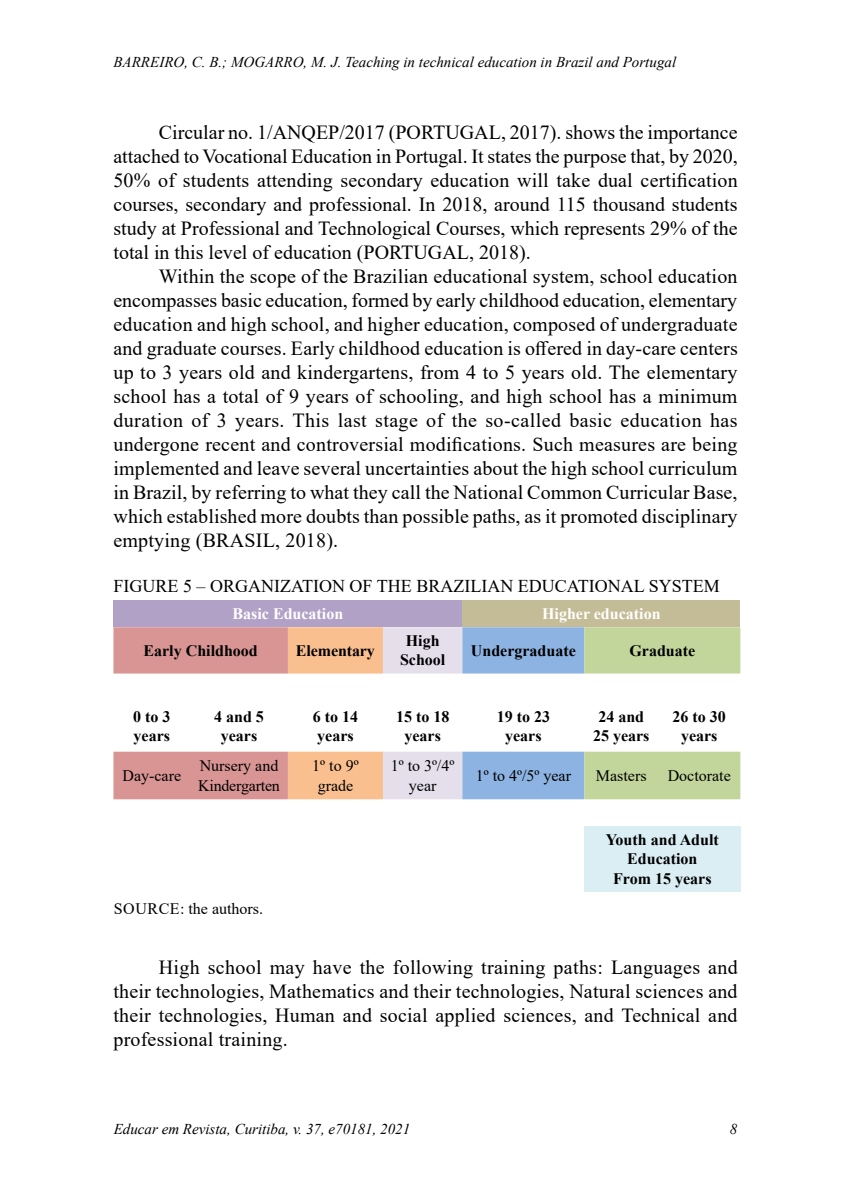
<style>
.page{position:relative;width:851px;height:1191px;background:#fff}
.page>*{position:absolute;margin:0;border:0;box-sizing:border-box;transform-origin:0 0}
.t1{font:20px/24px "Times New Roman";letter-spacing:.005em;color:#000;text-align:justify}
.t2{font:18px "Times New Roman";color:#000}
.t3{font:700 16px/19.2px "Times New Roman";color:#000;text-align:center}
.t4{font:16px/19.2px "Times New Roman";color:#000;text-align:center}
.t5{font:700 16px "Times New Roman";color:#fff}
.t6{font:italic 15px "Times New Roman";color:#000}
</style>
<div class="page">
<div style="left:113px;top:600px;width:349px;height:27px;background:#b2a1c7"></div>
<div style="left:462px;top:600px;width:278px;height:27px;background:#c4bc96"></div>
<svg style="left:113px;top:627px;width:627px;height:172px"></svg>
<div style="left:584px;top:826px;width:156px;height:65px;background:#daeef3"></div>
<p class="t6" style="left:113px;top:52px;width:564px">BARREIRO, C. B.; MOGARRO, M. J. Teaching in technical education in Brazil and Portugal</p>
<p class="t1" style="left:113px;top:119px;width:625px;text-indent:45px">Circular no. 1/ANQEP/2017 (PORTUGAL, 2017). shows the importance attached to Vocational Education in Portugal. It states the purpose that, by 2020, 50% of students attending secondary education will take dual certification courses, secondary and professional. In 2018, around 115 thousand students study at Professional and Technological Courses, which represents 29% of the total in this level of education (PORTUGAL, 2018).</p>
<p class="t1" style="left:113px;top:263px;width:625px;text-indent:45px">Within the scope of the Brazilian educational system, school education encompasses basic education, formed by early childhood education, elementary education and high school, and higher education, composed of undergraduate and graduate courses. Early childhood education is offered in day-care centers up to 3 years old and kindergartens, from 4 to 5 years old. The elementary school has a total of 9 years of schooling, and high school has a minimum duration of 3 years. This last stage of the so-called basic education has undergone recent and controversial modifications. Such measures are being implemented and leave several uncertainties about the high school curriculum in Brazil, by referring to what they call the National Common Curricular Base, which established more doubts than possible paths, as it promoted disciplinary emptying (BRASIL, 2018).</p>
<p class="t2" style="left:113px;top:573px;width:607px">FIGURE 5 – ORGANIZATION OF THE BRAZILIAN EDUCATIONAL SYSTEM</p>
<p class="t5" style="left:232px;top:602px;width:112px">Basic Education</p>
<p class="t5" style="left:542px;top:602px;width:120px">Higher education</p>
<p class="t3" style="left:143px;top:640px;width:116px">Early Childhood</p>
<p class="t3" style="left:296px;top:640px;width:80px">Elementary</p>
<p class="t3" style="left:400px;top:631px;width:47px">High<br>School</p>
<p class="t3" style="left:471px;top:640px;width:106px">Undergraduate</p>
<p class="t3" style="left:629px;top:640px;width:67px">Graduate</p>
<p class="t3" style="left:133px;top:706px;width:39px;text-align:left">0 to 3 years</p>
<p class="t3" style="left:214px;top:706px;width:51px">4 and 5 years</p>
<p class="t3" style="left:313px;top:706px;width:47px;text-align:left">6 to 14 years</p>
<p class="t3" style="left:396px;top:706px;width:55px">15 to 18 years</p>
<p class="t3" style="left:496px;top:706px;width:55px">19 to 23 years</p>
<p class="t3" style="left:593px;top:706px;width:58px">24 and<br>25 years</p>
<p class="t3" style="left:672px;top:706px;width:55px">26 to 30 years</p>
<p class="t4" style="left:122px;top:765px;width:60px">Day-care</p>
<p class="t4" style="left:198px;top:756px;width:83px;text-align:left">Nursery and<br>Kindergarten</p>
<p class="t4" style="left:312px;top:756px;width:48px">1º to 9º grade</p>
<p class="t4" style="left:391px;top:756px;width:65px">1º to 3º/4º year</p>
<p class="t4" style="left:475px;top:765px;width:97px">1º to 4º/5º year</p>
<p class="t4" style="left:595px;top:765px;width:52px">Masters</p>
<p class="t4" style="left:667px;top:765px;width:65px">Doctorate</p>
<p class="t4" style="left:114px;top:898px;width:151px">SOURCE: the authors.</p>
<p class="t3" style="left:605px;top:830px;width:114px">Youth and Adult<br>Education<br>From 15 years</p>
<p class="t1" style="left:113px;top:954px;width:625px;text-indent:45px">High school may have the following training paths: Languages and their technologies, Mathematics and their technologies, Natural sciences and their technologies, Human and social applied sciences, and Technical and professional training.</p>
<p class="t6" style="left:114px;top:1118px;width:298px">Educar em Revista, Curitiba, v. 37, e70181, 2021</p>
<p class="t6" style="left:729px;top:1118px;width:9px">8</p>
</div>
